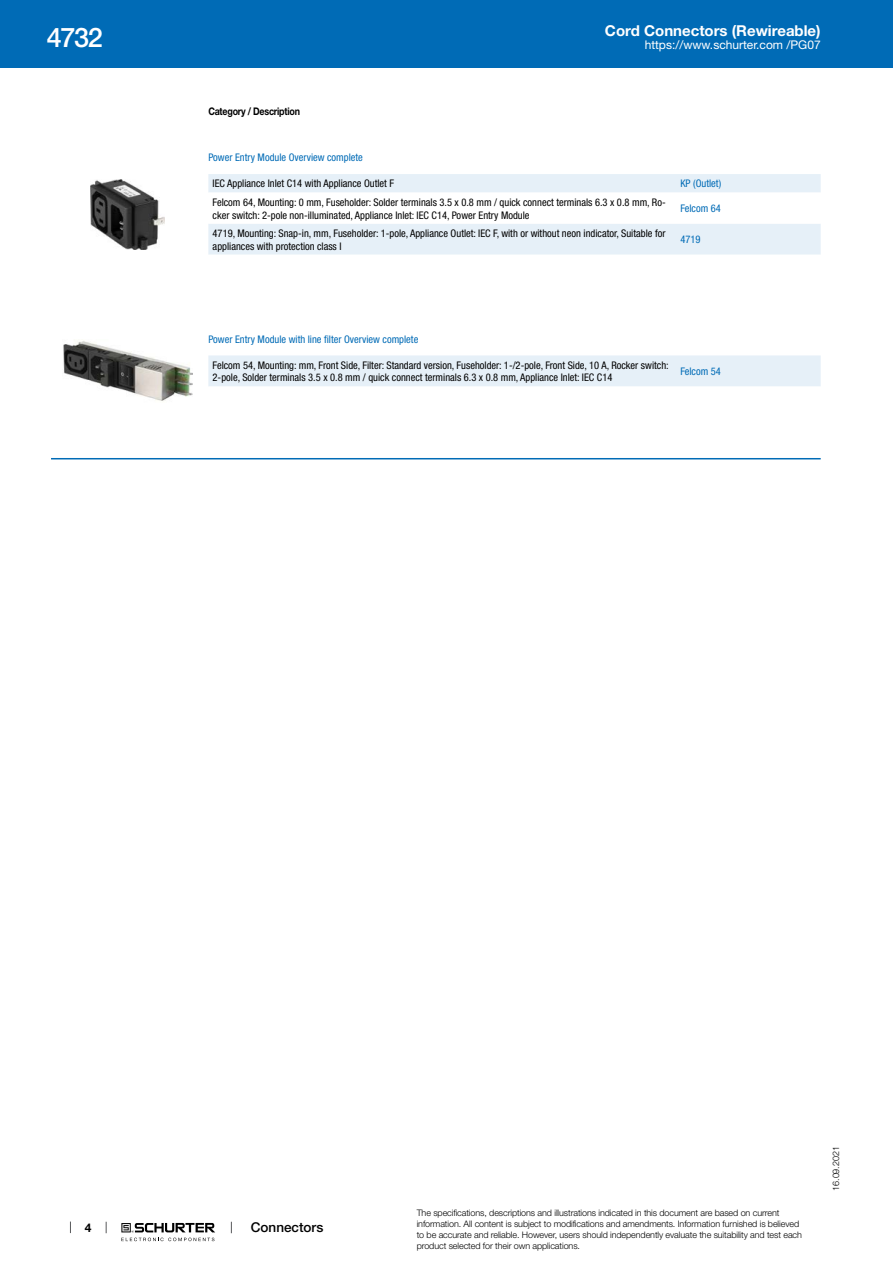
<style>
.page{position:relative;width:893px;height:1263px;background:#fff}
.page>*{position:absolute;margin:0;border:0;box-sizing:border-box;transform-origin:0 0}
.t1{font:500 27px "Helvetica Neue LT";color:#fff}
.t2{font:700 15px "Helvetica Neue LT";color:#fff}
.t3{font:500 13.5px "Helvetica Neue LT";color:#000}
.t4{font:12px "Helvetica Neue LT";color:#fff}
.t5{font:700 12px "Helvetica Neue LT";color:#000}
.t6{font:condensed 10.5px/12.6px "Helvetica Neue LT";color:#000}
.t7{font:condensed 10.5px "Helvetica Neue LT";color:#006bb6}
.t8{font:700 10.5px "Helvetica Neue LT";letter-spacing:-.025em;color:#000;scale:.85 1}
.t9{font:300 9px/10.8px "Helvetica Neue LT";letter-spacing:-.01em;color:#000}
</style>
<div class="page">
<svg style="left:70px;top:1221px;width:1px;height:12px"></svg>
<svg style="left:121px;top:1223px;width:94px;height:18px"></svg>
<div style="left:0;top:0;width:893px;height:68px;background:#006bb6"></div>
<img style="left:91px;top:179px;width:74px;height:71px">
<div style="left:208px;top:174px;width:613px;height:18px;background:#e6f0f8"></div>
<div style="left:208px;top:224px;width:613px;height:31px;background:#e6f0f8"></div>
<img style="left:63px;top:341px;width:129px;height:60px">
<div style="left:208px;top:355px;width:613px;height:31px;background:#e6f0f8"></div>
<hr style="left:51px;top:458px;width:770px;height:1px;background:#006bb6">
<h1 class="t1" style="left:47px;top:21px;width:57px">4732</h1>
<h2 class="t2" style="left:605px;top:21px;width:217px">Cord Connectors (Rewireable)</h2>
<p class="t4" style="left:645px;top:38px;width:178px">https://www.schurter.com /PG07</p>
<p class="t8" style="left:208px;top:105px;width:109px">Category / Description</p>
<p class="t7" style="left:208px;top:152px;width:156px">Power Entry Module Overview complete</p>
<p class="t6" style="left:213px;top:177px;width:183px">IEC Appliance Inlet C14 with Appliance Outlet F</p>
<p class="t7" style="left:680px;top:178px;width:42px">KP (Outlet)</p>
<p class="t6" style="left:213px;top:196px;width:455px">Felcom 64, Mounting: 0 mm, Fuseholder: Solder terminals 3.5 x 0.8 mm / quick connect terminals 6.3 x 0.8 mm, Ro&shy;cker switch: 2-pole non-illuminated, Appliance Inlet: IEC C14, Power Entry Module</p>
<p class="t7" style="left:680px;top:202px;width:42px">Felcom 64</p>
<p class="t6" style="left:213px;top:227px;width:454px">4719, Mounting: Snap-in, mm, Fuseholder: 1-pole, Appliance Outlet: IEC F, with or without neon indicator, Suitable for appliances with protection class I</p>
<p class="t7" style="left:680px;top:234px;width:22px">4719</p>
<p class="t7" style="left:208px;top:333px;width:211px">Power Entry Module with line filter Overview complete</p>
<p class="t6" style="left:213px;top:359px;width:458px">Felcom 54, Mounting: mm, Front Side, Filter: Standard version, Fuseholder: 1-/2-pole, Front Side, 10 A, Rocker switch:<br>2-pole, Solder terminals 3.5 x 0.8 mm / quick connect terminals 6.3 x 0.8 mm, Appliance Inlet: IEC C14</p>
<p class="t7" style="left:680px;top:365px;width:42px">Felcom 54</p>
<p class="t5" style="left:85px;top:1220px;width:8px">4</p>
<p class="t3" style="left:251px;top:1219px;width:74px">Connectors</p>
<p class="t9" style="left:417px;top:1207px;width:387px">The specifications, descriptions and illustrations indicated in this document are based on current information. All content is subject to modifications and amendments. Information furnished is believed to be accurate and reliable. However, users should independently evaluate the suitability and test each product selected for their own applications.</p>
<p class="t9" style="left:830px;top:1191px;width:46px;rotate:-90deg">16.09.2021</p>
</div>
